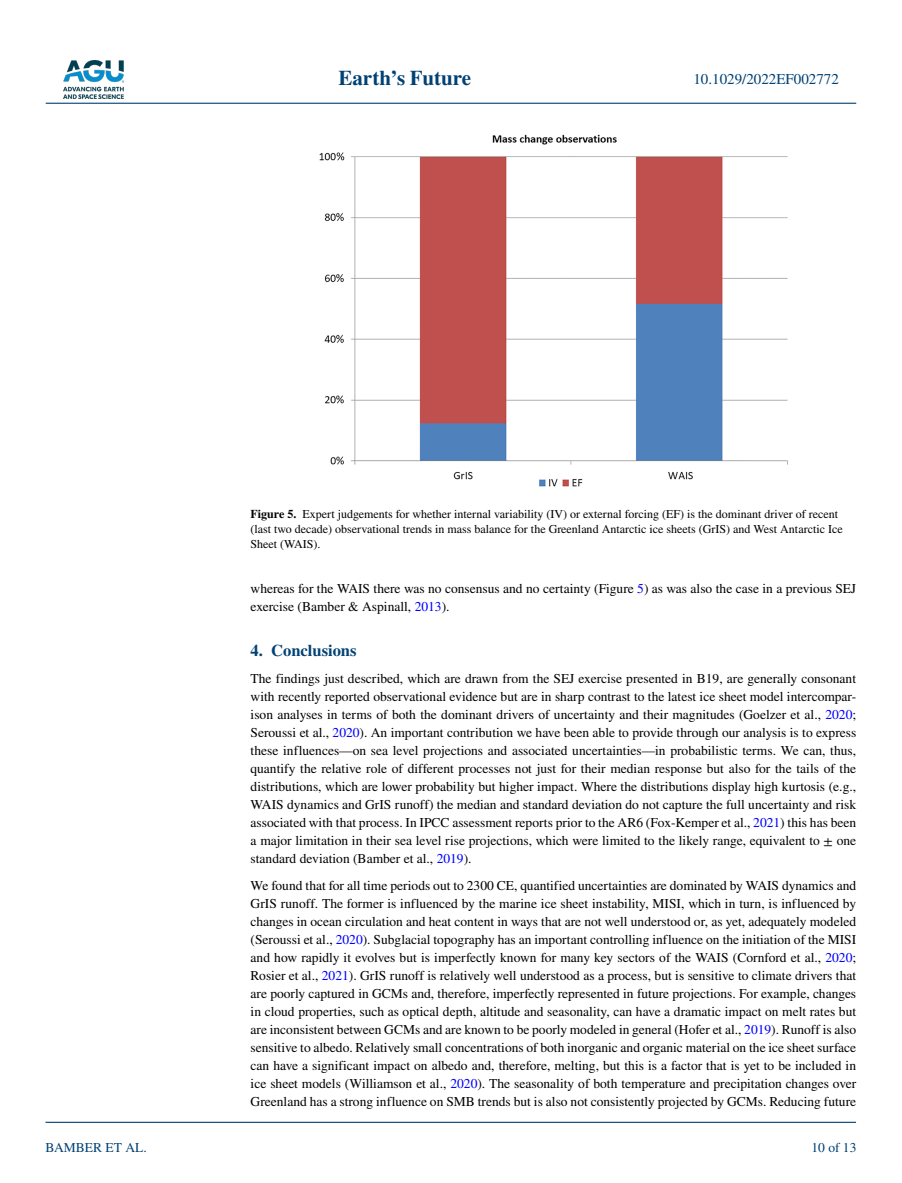
<style>
.page{position:relative;width:902px;height:1183px;background:#fff}
.page>*{position:absolute;margin:0;border:0;box-sizing:border-box;transform-origin:0 0}
.t1{font:700 21px "STIX";color:#004174}
.t2{font:700 16.5px "STIX";color:#004174}
.t3{font:15px "STIX";color:#004174}
.t4{font:13.5px/18px "STIX";color:#000;text-align:justify}
.t5{font:13.5px "STIX";color:#004174}
.t6{font:12px/15px "STIX";color:#000}
.s1{font-weight:700}
.s2{color:#00f}
</style>
<div class="page">
<img style="left:63px;top:60px;width:60px;height:39px">
<hr style="left:46px;top:103px;width:810px;height:1px;background:#004174">
<hr style="left:45px;top:1121px;width:810px;height:1px;background:#004174">
<img style="left:319px;top:134px;width:469px;height:353px">
<h1 class="t1" style="left:338px;top:66px;width:134px">Earth’s Future</h1>
<p class="t3" style="left:693px;top:69px;width:147px">10.1029/2022EF002772</p>
<p class="t5" style="left:45px;top:1138px;width:103px">BAMBER ET AL.</p>
<p class="t6" style="left:250px;top:507px;width:593px"><span class="s1">Figure 5.</span> Expert judgements for whether internal variability (IV) or external forcing (EF) is the dominant driver of recent (last two decade) observational trends in mass balance for the Greenland Antarctic ice sheets (GrIS) and West Antarctic Ice<br>Sheet (WAIS).</p>
<p class="t4" style="left:250px;top:580px;width:607px">whereas for the WAIS there was no consensus and no certainty (Figure <span class="s2">5</span>) as was also the case in a previous SEJ exercise (Bamber &amp; Aspinall, <span class="s2">2013</span>).</p>
<p class="t2" style="left:250px;top:640px;width:107px">4. Conclusions</p>
<p class="t4" style="left:250px;top:670px;width:607px">The findings just described, which are drawn from the SEJ exercise presented in B19, are generally consonant with recently reported observational evidence but are in sharp contrast to the latest ice sheet model intercompar&shy;ison analyses in terms of both the dominant drivers of uncertainty and their magnitudes (Goelzer et al., <span class="s2">2020</span>; Seroussi et al., <span class="s2">2020</span>). An important contribution we have been able to provide through our analysis is to express these influences—on sea level projections and associated uncertainties—in probabilistic terms. We can, thus, quantify the relative role of different processes not just for their median response but also for the tails of the distributions, which are lower probability but higher impact. Where the distributions display high kurtosis (e.g., WAIS dynamics and GrIS runoff) the median and standard deviation do not capture the full uncertainty and risk associated with that process. In IPCC assessment reports prior to the AR6 (Fox-Kemper et al., <span class="s2">2021</span>) this has been a major limitation in their sea level rise projections, which were limited to the likely range, equivalent to ± one standard deviation (Bamber et al., <span class="s2">2019</span>).</p>
<p class="t4" style="left:250px;top:877px;width:607px">We found that for all time periods out to 2300 CE, quantified uncertainties are dominated by WAIS dynamics and GrIS runoff. The former is influenced by the marine ice sheet instability, MISI, which in turn, is influenced by changes in ocean circulation and heat content in ways that are not well understood or, as yet, adequately modeled (Seroussi et al., <span class="s2">2020</span>). Subglacial topography has an important controlling influence on the initiation of the MISI and how rapidly it evolves but is imperfectly known for many key sectors of the WAIS (Cornford et al., <span class="s2">2020</span>; Rosier et al., <span class="s2">2021</span>). GrIS runoff is relatively well understood as a process, but is sensitive to climate drivers that are poorly captured in GCMs and, therefore, imperfectly represented in future projections. For example, changes in cloud properties, such as optical depth, altitude and seasonality, can have a dramatic impact on melt rates but are inconsistent between GCMs and are known to be poorly modeled in general (Hofer et al., <span class="s2">2019</span>). Runoff is also sensitive to albedo. Relatively small concentrations of both inorganic and organic material on the ice sheet surface can have a significant impact on albedo and, therefore, melting, but this is a factor that is yet to be included in ice sheet models (Williamson et al., <span class="s2">2020</span>). The seasonality of both temperature and precipitation changes over Greenland has a strong influence on SMB trends but is also not consistently projected by GCMs. Reducing future</p>
<p class="t5" style="left:811px;top:1138px;width:46px">10 of 13</p>
</div>
